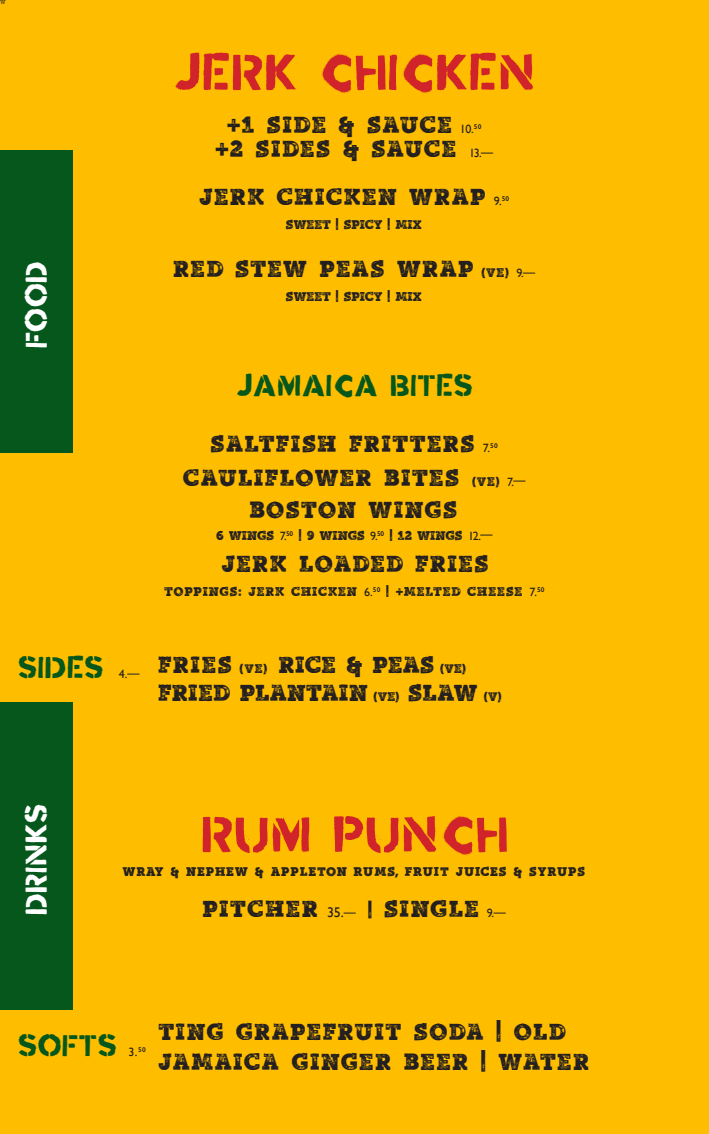
<style>
.page{position:relative;width:709px;height:1134px;background:#ffbd00}
.page>*{position:absolute;margin:0;border:0;box-sizing:border-box;transform-origin:0 0}
.Dish_name_9pt_11pt{font:50px "Mindthegap";letter-spacing:.025em;color:#d1232a}
.Dish_name_9pt_11pt-2{font:30px "Mindthegap";letter-spacing:.025em;color:#06571c}
.Dish_name_9pt_11pt-3{font:30px "Mindthegap";letter-spacing:.025em;color:#fff}
.Dish_name_9pt_11pt-4{font:22px/30px "Mutiara Vintage";letter-spacing:.01em;color:#231f20}
.Dish_name_9pt_11pt-5{font:22px "Mutiara Vintage";letter-spacing:-.035em;color:#231f20}
.Dish_name_9pt_11pt-6{font:22px "Mutiara Vintage";letter-spacing:-.025em;color:#231f20}
.Dish_name_9pt_11pt-7{font:12px "Mutiara Vintage 02";letter-spacing:.025em;color:#231f20}
.t1{font:12px "Mutiara Vintage";letter-spacing:.03em;color:#231f20}
.t2{font:12px "Mutiara Vintage";letter-spacing:-.05em;color:#231f20}
.t3{font:12px "Mutiara Vintage";letter-spacing:-.055em;color:#231f20}
.Dish_name_9pt_11pt-8{font:12px "Gill Sans";color:#231f20}
.t4{font:6px "American Typewriter";color:#231f20}
.s1{font-family:"Gill Sans";font-size:12px}
.s2{font-size:12px}
.s3{font-family:"Gill Sans"}
.s4{font-family:"Gill Sans";font-size:14px}
.s5{font-size:18px}
</style>
<div class="page">
<div style="left:0;top:150px;width:72px;height:303px;background:#06571c"></div>
<div style="left:0;top:703px;width:72px;height:307px;background:#06571c"></div>
<p class="t4" style="left:0;top:-2px;width:7px">W</p>
<p class="Dish_name_9pt_11pt-3" style="left:13px;top:348px;width:89px;rotate:-90deg">FOOD</p>
<p class="Dish_name_9pt_11pt" style="left:174px;top:34px;width:363px">JERK CHICKEN</p>
<p class="Dish_name_9pt_11pt-4" style="left:227px;top:110px;width:255px">+1 SIDE &amp; SAUCE <span class="s1">10.</span><sup>50</sup></p>
<p class="Dish_name_9pt_11pt-4" style="left:216px;top:134px;width:279px">+2 SIDES &amp; SAUCE <span class="s1">13.—</span></p>
<p class="Dish_name_9pt_11pt-4" style="left:200px;top:182px;width:311px">JERK CHICKEN WRAP <span class="s1">9.</span><sup>50</sup></p>
<p class="t3" style="left:286px;top:215px;width:138px">SWEET | SPICY | MIX</p>
<p class="Dish_name_9pt_11pt-4" style="left:174px;top:254px;width:363px">RED STEW PEAS WRAP <span class="s2">(VE)</span> <span class="s1">9.—</span></p>
<p class="t3" style="left:286px;top:287px;width:138px">SWEET | SPICY | MIX</p>
<p class="Dish_name_9pt_11pt-2" style="left:236px;top:362px;width:238px">JAMAICA BITES</p>
<p class="Dish_name_9pt_11pt-4" style="left:211px;top:428px;width:288px">SALTFISH FRITTERS <span class="s1">7.</span><sup>50</sup></p>
<p class="Dish_name_9pt_11pt-4" style="left:183px;top:462px;width:343px">CAULIFLOWER BITES <span class="s2">(VE)</span> <span class="s1">7.—</span></p>
<p class="Dish_name_9pt_11pt-4" style="left:250px;top:494px;width:210px">BOSTON WINGS</p>
<p class="t2" style="left:216px;top:526px;width:278px">6 WINGS <span class="s3">7.</span><sup>50</sup> | 9 WINGS <span class="s3">9.</span><sup>50</sup> | 12 WINGS <span class="s3">12.—</span></p>
<p class="Dish_name_9pt_11pt-4" style="left:222px;top:548px;width:270px">JERK LOADED FRIES</p>
<p class="t1" style="left:164px;top:582px;width:381px">TOPPINGS: JERK CHICKEN <span class="s3">6.</span><sup>50</sup> | +MELTED CHEESE <span class="s3">7.</span><sup>50</sup></p>
<p class="Dish_name_9pt_11pt-2" style="left:18px;top:644px;width:87px">SIDES</p>
<p class="Dish_name_9pt_11pt-8" style="left:119px;top:667px;width:22px">4.—</p>
<p class="Dish_name_9pt_11pt-6" style="left:159px;top:647px;width:310px">FRIES <span class="s2">(VE)</span> RICE &amp; PEAS <span class="s2">(VE)</span></p>
<p class="Dish_name_9pt_11pt-5" style="left:159px;top:675px;width:345px">FRIED PLANTAIN <span class="s2">(VE)</span> SLAW <span class="s2">(V)</span></p>
<p class="Dish_name_9pt_11pt-3" style="left:13px;top:915px;width:113px;rotate:-90deg">DRINKS</p>
<p class="Dish_name_9pt_11pt" style="left:201px;top:796px;width:308px">RUM PUNCH</p>
<p class="Dish_name_9pt_11pt-7" style="left:123px;top:862px;width:464px">WRAY &amp; NEPHEW &amp; APPLETON RUMS, FRUIT JUICES &amp; SYRUPS</p>
<p class="Dish_name_9pt_11pt-4" style="left:203px;top:894px;width:304px">PITCHER <span class="s4">35.</span><span class="s1">—</span> <span class="s5">|</span> SINGLE <span class="s1">9.—</span></p>
<p class="Dish_name_9pt_11pt-2" style="left:18px;top:1022px;width:100px">SOFTS</p>
<p class="Dish_name_9pt_11pt-8" style="left:128px;top:1045px;width:19px">3.<sup>50</sup></p>
<p class="Dish_name_9pt_11pt-4" style="left:159px;top:1017px;width:433px">TING GRAPEFRUIT SODA | OLD<br>JAMAICA GINGER BEER | WATER</p>
</div>
